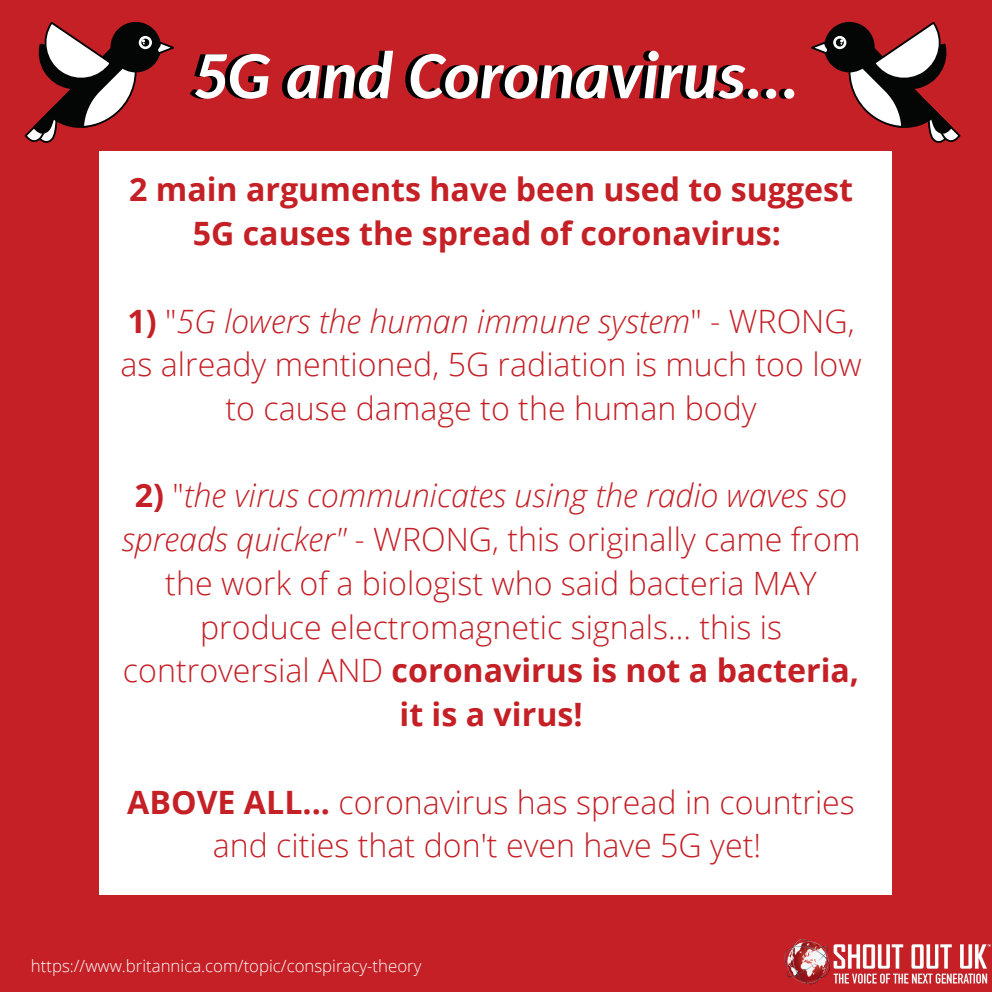
<style>
.page{position:relative;width:992px;height:992px;background:#c42026}
.page>*{position:absolute;margin:0;border:0;box-sizing:border-box;transform-origin:0 0}
.t1{font:italic 700 67.75px "Carlito";color:#fff}
.t2{font:300 32.25px/43.8px "Open Sans";color:#c42026;text-align:center}
.t3{font:700 32.25px/43.8px "Open Sans";color:#c42026;text-align:center}
.t4{font:300 16.75px "Open Sans";color:#fff}
.s1{font-weight:700}
.s2{font-style:italic}
</style>
<div class="page">
<div style="left:99px;top:152px;width:793px;height:743px;background:#fff"></div>
<img style="left:784px;top:939px;width:207px;height:46px">
<div style="left:111px;top:23px;width:49px;height:48px;background:#040505;border-radius:50%"></div>
<svg style="left:138px;top:35px;width:15px;height:15px"></svg>
<div style="left:137px;top:34px;width:17px;height:17px;border:2px solid #040505;border-radius:50%"></div>
<div style="left:141px;top:39px;width:8px;height:7px;border:2px solid #040505;border-radius:50%"></div>
<svg style="left:24px;top:21px;width:124px;height:122px"></svg>
<svg style="left:158px;top:42px;width:17px;height:13px"></svg>
<div style="left:825px;top:23px;width:49px;height:48px;background:#040505;border-radius:50%"></div>
<svg style="left:832px;top:35px;width:15px;height:15px"></svg>
<div style="left:831px;top:34px;width:17px;height:17px;border:2px solid #040505;border-radius:50%"></div>
<div style="left:836px;top:39px;width:8px;height:7px;border:2px solid #040505;border-radius:50%"></div>
<svg style="left:837px;top:21px;width:124px;height:122px"></svg>
<svg style="left:811px;top:42px;width:16px;height:13px"></svg>
<h1 class="t1" style="left:193px;top:47px;width:608px">5G and Coronavirus...</h1>
<p class="t3" style="left:129px;top:167px;width:726px">2 main arguments have been used to suggest<br>5G causes the spread of coronavirus:</p>
<p class="t2" style="left:120px;top:298px;width:743px"><span class="s1">1)</span> "<span class="s2">5G lowers the human immune system</span>" - WRONG, as already mentioned, 5G radiation is much too low to cause damage to the human body</p>
<p class="t2" style="left:122px;top:473px;width:740px"><span class="s1">2)</span> "<span class="s2">the virus communicates using the radio waves so spreads quicker"</span> - WRONG, this originally came from the work of a biologist who said bacteria MAY produce electromagnetic signals... this is controversial AND <span class="s1">coronavirus is not a bacteria, it is a virus!</span></p>
<p class="t2" style="left:127px;top:779px;width:729px"><span class="s1">ABOVE ALL...</span> coronavirus has spread in countries and cities that don't even have 5G yet!</p>
<p class="t4" style="left:31px;top:954px;width:392px">https://www.britannica.com/topic/conspiracy-theory</p>
</div>
